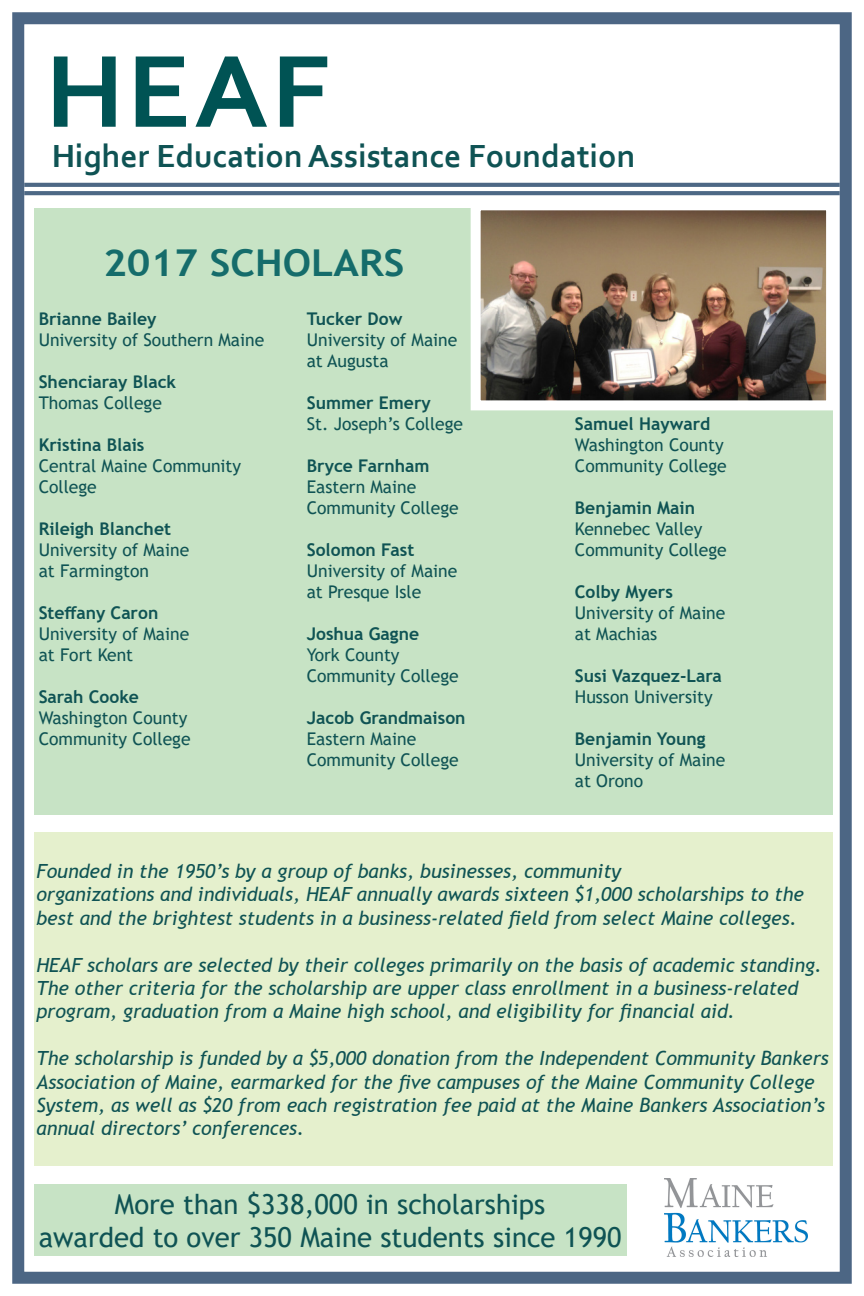
<style>
.page{position:relative;width:864px;height:1296px;background:#fff}
.page>*{position:absolute;margin:0;border:0;box-sizing:border-box;transform-origin:0 0}
.t1{font:700 107.5px "Corbel";color:#005354;scale:1.06 1}
.t2{font:700 37px "Trebuchet MS";color:#156c6b;scale:1.09 1}
.t3{font:700 33.5px "Corbel";color:#0f5354}
.t4{font:27.5px/33px "Trebuchet MS";color:#0f5354;text-align:center}
.t5{font:italic 19.5px/23.4px "Trebuchet MS";color:#0f5354}
.t6{font:17.5px/21px "Trebuchet MS";color:#0f5354}
.t7{font:700 17.5px "Trebuchet MS";color:#0f5354}
.s1{font-weight:700}
</style>
<div class="page">
<div style="left:12px;top:12px;width:840px;height:1272px;border:12px solid #4c6684"></div>
<img style="left:665px;top:1179px;width:143px;height:77px">
<div style="left:34px;top:1184px;width:592px;height:72px;background:#c7e3c5"></div>
<div style="left:34px;top:209px;width:439px;height:107px;background:#c7e3c5"></div>
<div style="left:34px;top:306px;width:798px;height:508px;background:#c7e3c5"></div>
<img style="left:482px;top:211px;width:343px;height:188px">
<div style="left:471px;top:200px;width:365px;height:210px;border:10px solid #fff"></div>
<svg style="left:24px;top:183px;width:816px;height:4px;background:#506b87"></svg>
<svg style="left:24px;top:191px;width:816px;height:4px;background:#506b87"></svg>
<div style="left:34px;top:832px;width:798px;height:334px;background:#e5f0cd"></div>
<p class="t1" style="left:45px;top:24px;width:271px">HEAF</p>
<p class="t3" style="left:52px;top:135px;width:585px">Higher Education Assistance Foundation</p>
<p class="t2" style="left:103px;top:240px;width:278px">2017 SCHOLARS</p>
<p class="t7" style="left:39px;top:308px;width:119px">Brianne Bailey</p>
<p class="t6" style="left:39px;top:329px;width:227px">University of Southern Maine</p>
<p class="t7" style="left:39px;top:371px;width:139px">Shenciaray Black</p>
<p class="t6" style="left:39px;top:392px;width:125px">Thomas College</p>
<p class="t7" style="left:39px;top:434px;width:107px">Kristina Blais</p>
<p class="t6" style="left:39px;top:455px;width:204px">Central Maine Community<br>College</p>
<p class="t6" style="left:39px;top:518px;width:152px"><span class="s1">Rileigh Blanchet<br></span>University of Maine at Farmington</p>
<p class="t7" style="left:39px;top:602px;width:121px">Steffany Caron</p>
<p class="t6" style="left:39px;top:623px;width:152px">University of Maine</p>
<p class="t6" style="left:39px;top:644px;width:96px">at Fort Kent</p>
<p class="t7" style="left:39px;top:686px;width:102px">Sarah Cooke</p>
<p class="t6" style="left:39px;top:707px;width:153px">Washington County<br>Community College</p>
<p class="t7" style="left:307px;top:308px;width:97px">Tucker Dow</p>
<p class="t6" style="left:307px;top:329px;width:152px">University of Maine at Augusta</p>
<p class="t7" style="left:307px;top:392px;width:126px">Summer Emery</p>
<p class="t6" style="left:307px;top:413px;width:158px">St. Joseph’s College</p>
<p class="t7" style="left:307px;top:455px;width:124px">Bryce Farnham</p>
<p class="t6" style="left:307px;top:476px;width:153px">Eastern Maine<br>Community College</p>
<p class="t7" style="left:307px;top:539px;width:109px">Solomon Fast</p>
<p class="t6" style="left:307px;top:560px;width:152px">University of Maine</p>
<p class="t6" style="left:307px;top:581px;width:116px">at Presque Isle</p>
<p class="t7" style="left:307px;top:623px;width:114px">Joshua Gagne</p>
<p class="t6" style="left:307px;top:644px;width:153px">York County<br>Community College</p>
<p class="t7" style="left:307px;top:707px;width:160px">Jacob Grandmaison</p>
<p class="t6" style="left:307px;top:728px;width:153px">Eastern Maine<br>Community College</p>
<p class="t7" style="left:575px;top:413px;width:137px">Samuel Hayward</p>
<p class="t6" style="left:575px;top:434px;width:153px">Washington County<br>Community College</p>
<p class="t7" style="left:575px;top:497px;width:122px">Benjamin Main</p>
<p class="t6" style="left:575px;top:518px;width:153px">Kennebec Valley<br>Community College</p>
<p class="t7" style="left:575px;top:581px;width:100px">Colby Myers</p>
<p class="t6" style="left:575px;top:602px;width:152px">University of Maine</p>
<p class="t6" style="left:575px;top:623px;width:84px">at Machias</p>
<p class="t7" style="left:575px;top:665px;width:149px">Susi Vazquez-Lara</p>
<p class="t6" style="left:575px;top:686px;width:139px">Husson University</p>
<p class="t7" style="left:575px;top:728px;width:132px">Benjamin Young</p>
<p class="t6" style="left:575px;top:749px;width:152px">University of Maine</p>
<p class="t6" style="left:575px;top:770px;width:70px">at Orono</p>
<p class="t5" style="left:36px;top:859px;width:769px">Founded in the 1950’s by a group of banks, businesses, community<br>organizations and individuals, HEAF annually awards sixteen $1,000 scholarships to the best and the brightest students in a business-related field from select Maine colleges.</p>
<p class="t5" style="left:36px;top:953px;width:787px">HEAF scholars are selected by their colleges primarily on the basis of academic standing.<br>The other criteria for the scholarship are upper class enrollment in a business-related program, graduation from a Maine high school, and eligibility for financial aid.</p>
<p class="t5" style="left:36px;top:1047px;width:794px">The scholarship is funded by a $5,000 donation from the Independent Community Bankers Association of Maine, earmarked for the five campuses of the Maine Community College System, as well as $20 from each registration fee paid at the Maine Bankers Association’s annual directors’ conferences.</p>
<p class="t4" style="left:39px;top:1188px;width:584px">More than $338,000 in scholarships<br>awarded to over 350 Maine students since 1990</p>
</div>
